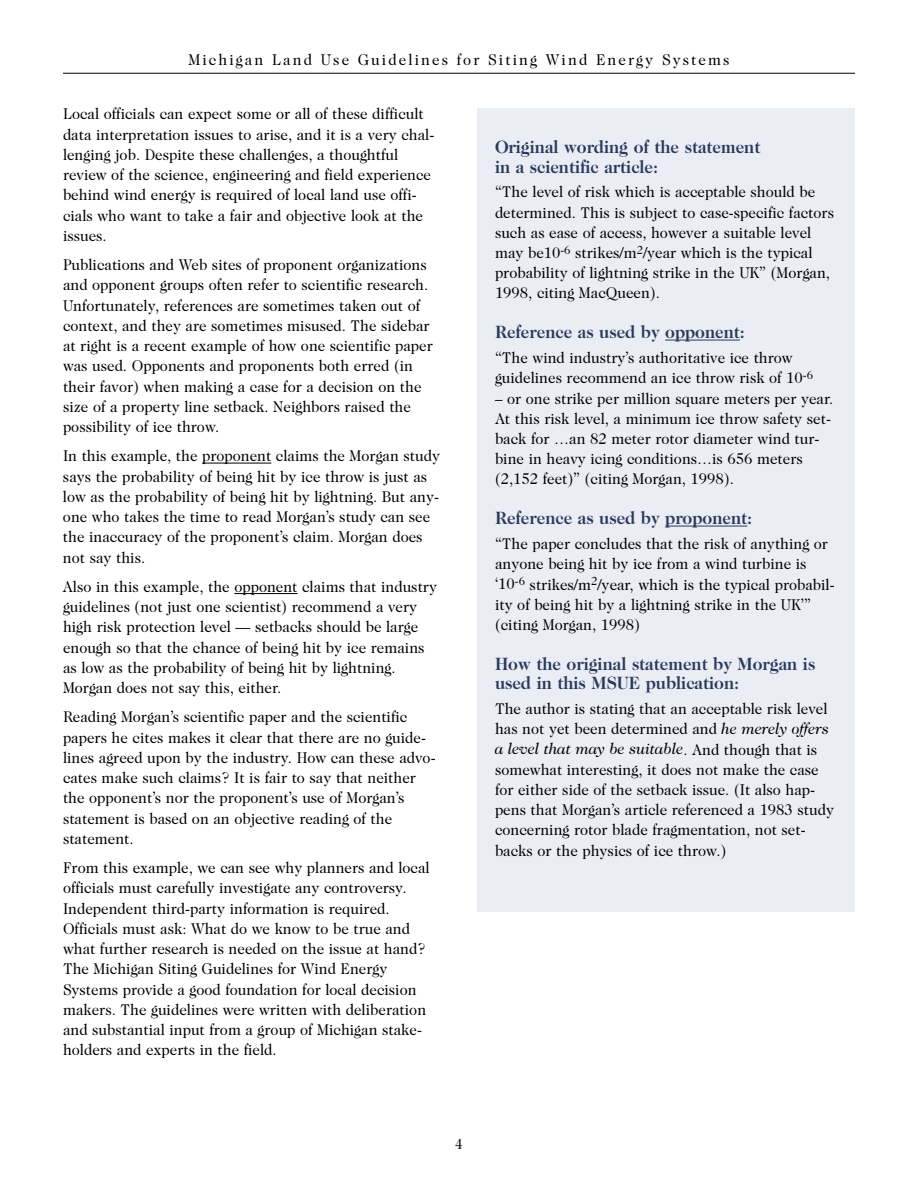
<style>
.page{position:relative;width:918px;height:1188px;background:#fff}
.page>*{position:absolute;margin:0;border:0;box-sizing:border-box;transform-origin:0 0}
.t1{font:700 18px/19.5px "Caslon Two Twenty Four";color:#28395a;scale:.95 1}
.t2{font:15.75px/20.2px "Caslon Two Twenty Four";color:#000;scale:.95 1}
.t3{font:15.75px "Caslon Two Twenty Four";letter-spacing:.14em;color:#000;scale:.95 1}
.t4{font:15px "Caslon Two Twenty Four";color:#000;scale:.9 1}
.s1{font-style:italic}
</style>
<div class="page">
<hr style="left:202px;top:463px;width:69px;height:1px;background:#000">
<hr style="left:234px;top:593px;width:64px;height:1px;background:#000">
<hr style="left:63px;top:73px;width:792px;height:1px;background:#000">
<div style="left:477px;top:108px;width:378px;height:804px;background:#ebedf5"></div>
<hr style="left:665px;top:340px;width:75px;height:1px;background:#28395a">
<hr style="left:665px;top:526px;width:82px;height:1px;background:#28395a">
<p class="t3" style="left:188px;top:54px;width:571px">Michigan Land Use Guidelines for Siting Wind Energy Systems</p>
<p class="t2" style="left:63px;top:105px;width:392px">Local officials can expect some or all of these difficult data interpretation issues to arise, and it is a very chal&shy;lenging job. Despite these challenges, a thoughtful review of the science, engineering and field experience behind wind energy is required of local land use offi&shy;cials who want to take a fair and objective look at the issues.</p>
<p class="t2" style="left:63px;top:256px;width:391px">Publications and Web sites of proponent organizations and opponent groups often refer to scientific research.<br>Unfortunately, references are sometimes taken out of context, and they are sometimes misused. The sidebar at right is a recent example of how one scientific paper was used. Opponents and proponents both erred (in their favor) when making a case for a decision on the size of a property line setback. Neighbors raised the possibility of ice throw.</p>
<p class="t2" style="left:63px;top:447px;width:398px">In this example, the proponent claims the Morgan study says the probability of being hit by ice throw is just as low as the probability of being hit by lightning. But any&shy;one who takes the time to read Morgan’s study can see the inaccuracy of the proponent’s claim. Morgan does not say this.</p>
<p class="t2" style="left:63px;top:578px;width:395px">Also in this example, the opponent claims that industry guidelines (not just one scientist) recommend a very high risk protection level — setbacks should be large enough so that the chance of being hit by ice remains as low as the probability of being hit by lightning.<br>Morgan does not say this, either.</p>
<p class="t2" style="left:63px;top:708px;width:394px">Reading Morgan’s scientific paper and the scientific papers he cites makes it clear that there are no guide&shy;lines agreed upon by the industry. How can these advo&shy;cates make such claims? It is fair to say that neither the opponent’s nor the proponent’s use of Morgan’s statement is based on an objective reading of the statement.</p>
<p class="t2" style="left:63px;top:859px;width:388px">From this example, we can see why planners and local officials must carefully investigate any controversy.<br>Independent third-party information is required.<br>Officials must ask: What do we know to be true and what further research is needed on the issue at hand?<br>The Michigan Siting Guidelines for Wind Energy Systems provide a good foundation for local decision makers. The guidelines were written with deliberation and substantial input from a group of Michigan stake&shy;holders and experts in the field.</p>
<p class="t4" style="left:455px;top:1138px;width:10px">4</p>
<p class="t1" style="left:495px;top:138px;width:281px">Original wording of the statement in a scientific article:</p>
<p class="t2" style="left:495px;top:183px;width:358px">“The level of risk which is acceptable should be determined. This is subject to case-specific factors such as ease of access, however a suitable level may be10<sup>-6</sup> strikes/m<sup>2</sup>/year which is the typical probability of lightning strike in the UK” (Morgan, 1998, citing MacQueen).</p>
<p class="t1" style="left:495px;top:324px;width:265px">Reference as used by opponent:</p>
<p class="t2" style="left:495px;top:349px;width:336px">“The wind industry’s authoritative ice throw guidelines recommend an ice throw risk of 10<sup>-6</sup></p>
<p class="t2" style="left:495px;top:389px;width:358px">– or one strike per million square meters per year.<br>At this risk level, a minimum ice throw safety set&shy;back for …an 82 meter rotor diameter wind tur&shy;bine in heavy icing conditions…is 656 meters (2,152 feet)” (citing Morgan, 1998).</p>
<p class="t1" style="left:495px;top:510px;width:272px">Reference as used by proponent:</p>
<p class="t2" style="left:495px;top:535px;width:359px">“The paper concludes that the risk of anything or anyone being hit by ice from a wind turbine is ‘10<sup>-6</sup> strikes/m<sup>2</sup>/year, which is the typical probabil&shy;ity of being hit by a lightning strike in the UK’” (citing Morgan, 1998)</p>
<p class="t1" style="left:495px;top:655px;width:339px">How the original statement by Morgan is used in this MSUE publication:</p>
<p class="t2" style="left:495px;top:700px;width:358px">The author is stating that an acceptable risk level has not yet been determined and <span class="s1">he merely offers a level that may be suitable</span>. And though that is somewhat interesting, it does not make the case for either side of the setback issue. (It also hap&shy;pens that Morgan’s article referenced a 1983 study concerning rotor blade fragmentation, not set&shy;backs or the physics of ice throw.)</p>
</div>
